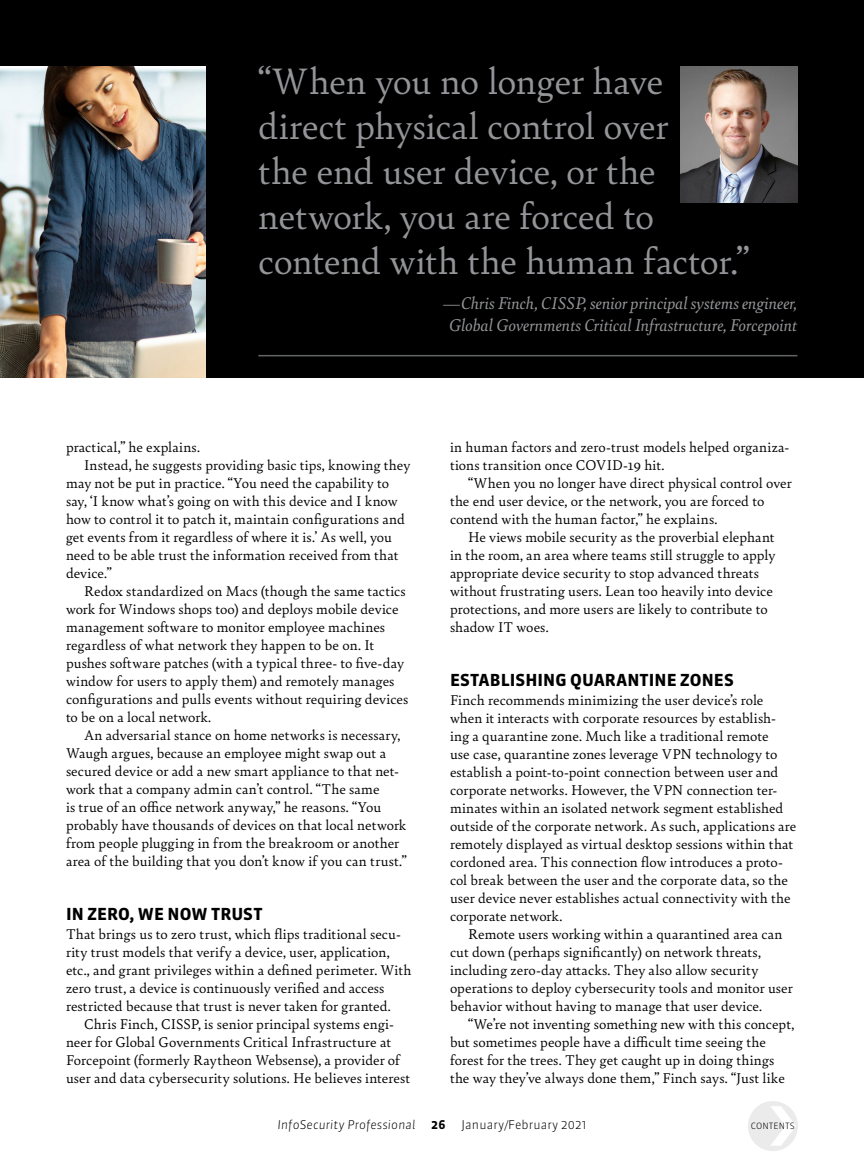
<style>
.page{position:relative;width:864px;height:1175px;background:#fff}
.page>*{position:absolute;margin:0;border:0;box-sizing:border-box;transform-origin:0 0}
.t1{font:39px/45px "Bely";letter-spacing:-.015em;color:#939598}
.t2{font:italic 18px/21.6px "Bely";color:#939598;text-align:center}
.t3{font:700 16.5px "Sanuk OT";letter-spacing:.005em;color:#000}
.t4{font:15px/18px "Bely";letter-spacing:.01em;color:#000}
.t5{font:italic 300 12px "Sanuk OT";letter-spacing:.01em;color:#000}
.t6{font:300 12px "Sanuk OT";letter-spacing:.01em;color:#000}
.t7{font:700 12px "Sanuk OT";color:#000}
.t8{font:300 8.7px "Sanuk OT";letter-spacing:.01em;color:#000}
</style>
<div class="page">
<div style="left:748px;top:1101px;width:50px;height:50px;background:#ebebec;border-radius:50%"></div>
<div style="left:0;top:0;width:864px;height:378px;background:#000"></div>
<hr style="left:258px;top:355px;width:539px;height:1px;background:#636466">
<img style="left:0;top:66px;width:205px;height:312px">
<img style="left:680px;top:66px;width:117px;height:136px">
<h1 class="t1" style="left:258px;top:57px;width:492px">“When you no longer have direct physical control over<br>the end user device, or the network, you are forced to contend with the human factor.”</h1>
<p class="t2" style="left:443px;top:291px;width:356px">—Chris Finch, CISSP, senior principal systems engineer,<br>Global Governments Critical Infrastructure, Forcepoint</p>
<p class="t4" style="left:66px;top:437px;width:135px">practical,” he explains.</p>
<p class="t4" style="left:84px;top:455px;width:328px">Instead, he suggests providing basic tips, knowing they</p>
<p class="t4" style="left:66px;top:473px;width:325px">may not be put in practice. “You need the capability to</p>
<p class="t4" style="left:66px;top:491px;width:333px">say, ‘I know what’s going on with this device and I know</p>
<p class="t4" style="left:66px;top:509px;width:340px">how to control it to patch it, maintain configurations and</p>
<p class="t4" style="left:66px;top:527px;width:328px">get events from it regardless of where it is.’ As well, you</p>
<p class="t4" style="left:66px;top:545px;width:334px">need to be able trust the information received from that</p>
<p class="t4" style="left:66px;top:563px;width:47px">device.”</p>
<p class="t4" style="left:84px;top:581px;width:323px">Redox standardized on Macs (though the same tactics</p>
<p class="t4" style="left:66px;top:599px;width:334px">work for Windows shops too) and deploys mobile device</p>
<p class="t4" style="left:66px;top:617px;width:321px">management software to monitor employee machines</p>
<p class="t4" style="left:66px;top:635px;width:310px">regardless of what network they happen to be on. It</p>
<p class="t4" style="left:66px;top:653px;width:340px">pushes software patches (with a typical three- to five-day</p>
<p class="t4" style="left:66px;top:671px;width:330px">window for users to apply them) and remotely manages</p>
<p class="t4" style="left:66px;top:689px;width:344px">configurations and pulls events without requiring devices</p>
<p class="t4" style="left:66px;top:707px;width:147px">to be on a local network.</p>
<p class="t4" style="left:84px;top:725px;width:318px">An adversarial stance on home networks is necessary,</p>
<p class="t4" style="left:66px;top:743px;width:322px">Waugh argues, because an employee might swap out a</p>
<p class="t4" style="left:66px;top:761px;width:334px">secured device or add a new smart appliance to that net-</p>
<p class="t4" style="left:66px;top:779px;width:315px">work that a company admin can’t control. “The same</p>
<p class="t4" style="left:66px;top:797px;width:317px">is true of an office network anyway,” he reasons. “You</p>
<p class="t4" style="left:66px;top:815px;width:342px">probably have thousands of devices on that local network</p>
<p class="t4" style="left:66px;top:833px;width:335px">from people plugging in from the breakroom or another</p>
<p class="t4" style="left:66px;top:851px;width:342px">area of the building that you don’t know if you can trust.”</p>
<p class="t3" style="left:66px;top:903px;width:198px">IN ZERO, WE NOW TRUST</p>
<p class="t4" style="left:66px;top:924px;width:347px">That brings us to zero trust, which flips traditional secu&shy;rity trust models that verify a device, user, application, etc., and grant privileges within a defined perimeter. With zero trust, a device is continuously verified and access restricted because that trust is never taken for granted.</p>
<p class="t4" style="left:66px;top:1014px;width:346px;text-indent:18px">Chris Finch, CISSP, is senior principal systems engi&shy;neer for Global Governments Critical Infrastructure at Forcepoint (formerly Raytheon Websense), a provider of user and data cybersecurity solutions. He believes interest</p>
<p class="t4" style="left:450px;top:437px;width:341px">in human factors and zero-trust models helped organiza&shy;tions transition once COVID-19 hit.</p>
<p class="t4" style="left:450px;top:473px;width:343px;text-indent:18px">“When you no longer have direct physical control over the end user device, or the network, you are forced to contend with the human factor,” he explains.</p>
<p class="t4" style="left:450px;top:527px;width:327px;text-indent:18px">He views mobile security as the proverbial elephant in the room, an area where teams still struggle to apply appropriate device security to stop advanced threats without frustrating users. Lean too heavily into device protections, and more users are likely to contribute to shadow IT woes.</p>
<p class="t3" style="left:450px;top:669px;width:285px">ESTABLISHING QUARANTINE ZONES</p>
<p class="t4" style="left:450px;top:690px;width:348px">Finch recommends minimizing the user device’s role when it interacts with corporate resources by establish&shy;ing a quarantine zone. Much like a traditional remote<br>use case, quarantine zones leverage VPN technology to establish a point-to-point connection between user and corporate networks. However, the VPN connection ter&shy;minates within an isolated network segment established outside of the corporate network. As such, applications are remotely displayed as virtual desktop sessions within that cordoned area. This connection flow introduces a proto&shy;col break between the user and the corporate data, so the user device never establishes actual connectivity with the corporate network.</p>
<p class="t4" style="left:450px;top:924px;width:344px;text-indent:18px">Remote users working within a quarantined area can cut down (perhaps significantly) on network threats, including zero-day attacks. They also allow security operations to deploy cybersecurity tools and monitor user behavior without having to manage that user device.</p>
<p class="t4" style="left:450px;top:1014px;width:346px;text-indent:18px">“We’re not inventing something new with this concept, but sometimes people have a difficult time seeing the forest for the trees. They get caught up in doing things the way they’ve always done them,” Finch says. “Just like</p>
<p class="t5" style="left:278px;top:1117px;width:139px">InfoSecurity Professional</p>
<p class="t7" style="left:431px;top:1117px;width:16px">26</p>
<p class="t6" style="left:461px;top:1117px;width:126px">January/February 2021</p>
<p class="t8" style="left:751px;top:1120px;width:45px">CONTENTS</p>
</div>
